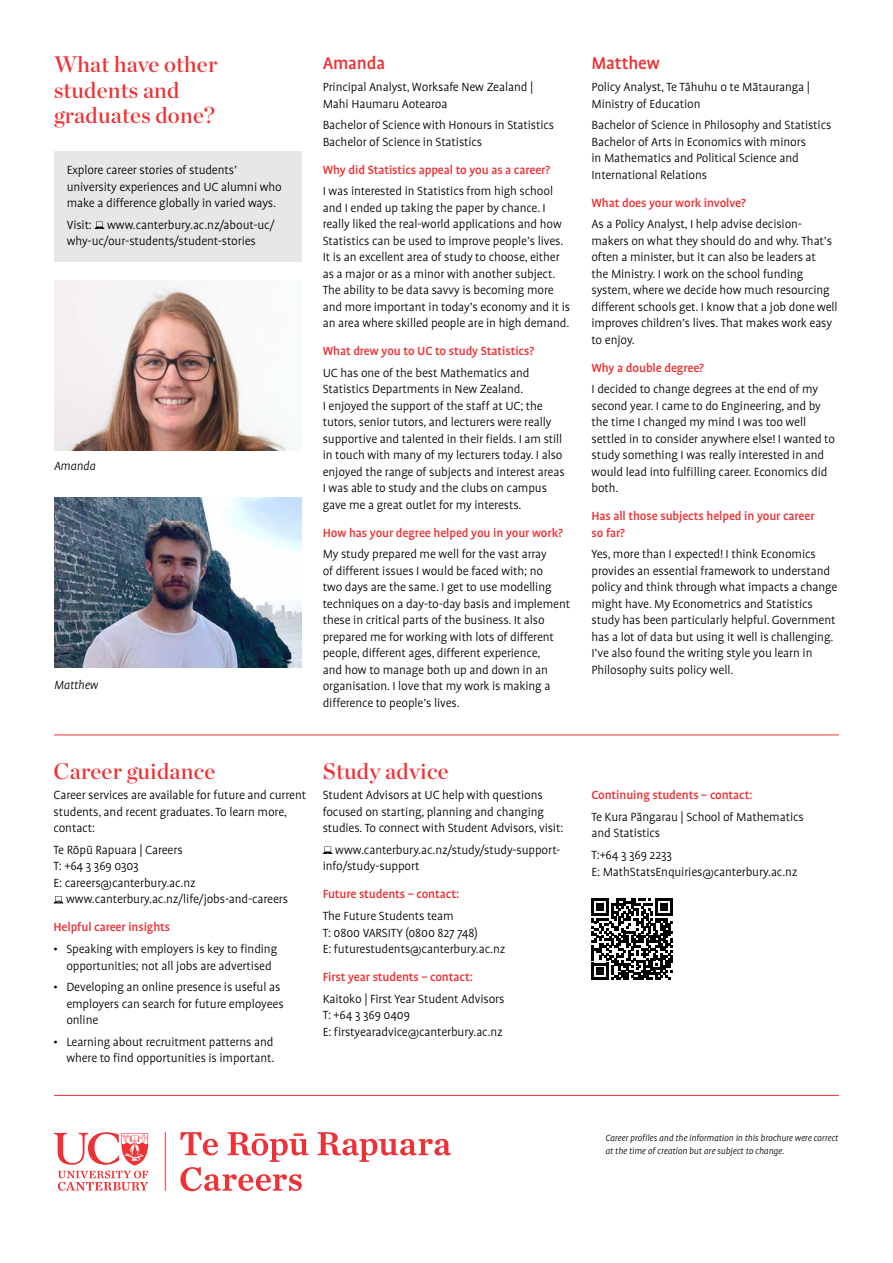
<style>
.page{position:relative;width:893px;height:1263px;background:#fff}
.page>*{position:absolute;margin:0;border:0;box-sizing:border-box;transform-origin:0 0}
.t1{font:22.5px/25.5px "Chronicle Display Semi";letter-spacing:.01em;color:#ee3135}
.t2{font:500 19.5px "Profile Pro";letter-spacing:-.01em;color:#ee3135}
.t3{font:300 13.5px/16.5px "Profile Pro";letter-spacing:-.01em;color:#000}
.t4{font:500 13.5px/16.5px "Profile Pro";letter-spacing:-.01em;color:#ee3135}
.t5{font:italic 300 13.5px "Profile Pro";letter-spacing:-.01em;color:#000}
.t6{font:italic 300 10.2px/12.3px "Profile Pro";letter-spacing:-.01em;color:#000}
</style>
<div class="page">
<svg style="left:180px;top:1132px;width:271px;height:59px"></svg>
<hr style="left:165px;top:1132px;width:1px;height:59px;background:#ee3135">
<svg style="left:54px;top:1132px;width:94px;height:59px"></svg>
<div style="left:54px;top:151px;width:247px;height:110px;background:#e6e7e8"></div>
<svg style="left:95px;top:222px;width:9px;height:7px"></svg>
<hr style="left:54px;top:1095px;width:785px;height:1px;background:#ee3135">
<hr style="left:54px;top:734px;width:785px;height:1px;background:#ee3135">
<svg style="left:54px;top:896px;width:9px;height:7px"></svg>
<svg style="left:323px;top:846px;width:10px;height:8px"></svg>
<svg style="left:592px;top:899px;width:81px;height:81px"></svg>
<img style="left:54px;top:281px;width:236px;height:169px">
<img style="left:54px;top:498px;width:248px;height:170px">
<h1 class="t1" style="left:54px;top:50px;width:165px">What have other students and graduates done?</h1>
<p class="t3" style="left:67px;top:163px;width:217px">Explore career stories of students’ university experiences and UC alumni who make a difference globally in varied ways.</p>
<p class="t3" style="left:67px;top:217px;width:209px">Visit: www.canterbury.ac.nz/about-uc/ why-uc/our-students/student-stories</p>
<p class="t5" style="left:54px;top:459px;width:43px">Amanda</p>
<p class="t5" style="left:54px;top:677px;width:46px">Matthew</p>
<h2 class="t2" style="left:323px;top:52px;width:64px">Amanda</h2>
<p class="t3" style="left:323px;top:79px;width:212px">Principal Analyst, Worksafe New Zealand |<br>Mahi Haumaru Aotearoa</p>
<p class="t3" style="left:323px;top:117px;width:233px">Bachelor of Science with Honours in Statistics<br>Bachelor of Science in Statistics</p>
<p class="t4" style="left:323px;top:162px;width:229px">Why did Statistics appeal to you as a career?</p>
<p class="t3" style="left:323px;top:183px;width:249px">I was interested in Statistics from high school and I ended up taking the paper by chance. I really liked the real-world applications and how Statistics can be used to improve people’s lives.<br>It is an excellent area of study to choose, either as a major or as a minor with another subject.<br>The ability to be data savvy is becoming more and more important in today’s economy and it is an area where skilled people are in high demand.</p>
<p class="t4" style="left:323px;top:343px;width:213px">What drew you to UC to study Statistics?</p>
<p class="t3" style="left:323px;top:365px;width:243px">UC has one of the best Mathematics and Statistics Departments in New Zealand.<br>I enjoyed the support of the staff at UC; the tutors, senior tutors, and lecturers were really supportive and talented in their fields. I am still in touch with many of my lecturers today. I also enjoyed the range of subjects and interest areas I was able to study and the clubs on campus gave me a great outlet for my interests.</p>
<p class="t4" style="left:323px;top:525px;width:242px">How has your degree helped you in your work?</p>
<p class="t3" style="left:323px;top:547px;width:249px">My study prepared me well for the vast array<br>of different issues I would be faced with; no<br>two days are the same. I get to use modelling techniques on a day-to-day basis and implement these in critical parts of the business. It also prepared me for working with lots of different people, different ages, different experience,<br>and how to manage both up and down in an organisation. I love that my work is making a difference to people’s lives.</p>
<h1 class="t1" style="left:54px;top:756px;width:163px">Career guidance</h1>
<p class="t3" style="left:54px;top:787px;width:254px">Career services are available for future and current students, and recent graduates. To learn more, contact:</p>
<p class="t3" style="left:54px;top:842px;width:131px">Te Rōpū Rapuara | Careers</p>
<p class="t3" style="left:54px;top:859px;width:87px">T: +64 3 369 0303</p>
<p class="t3" style="left:54px;top:875px;width:144px">E: careers@canterbury.ac.nz</p>
<p class="t3" style="left:66px;top:892px;width:224px">www.canterbury.ac.nz/life/jobs-and-careers</p>
<p class="t4" style="left:54px;top:919px;width:118px">Helpful career insights</p>
<p class="t3" style="left:54px;top:941px;width:225px;text-align:center">• Speaking with employers is key to finding opportunities; not all jobs are advertised</p>
<p class="t3" style="left:66px;top:979px;width:219px;text-indent:-13px">• Developing an online presence is useful as employers can search for future employees online</p>
<p class="t3" style="left:54px;top:1034px;width:223px;text-align:right">• Learning about recruitment patterns and where to find opportunities is important.</p>
<h1 class="t1" style="left:323px;top:756px;width:127px">Study advice</h1>
<p class="t3" style="left:323px;top:787px;width:242px">Student Advisors at UC help with questions focused on starting, planning and changing studies. To connect with Student Advisors, visit:</p>
<p class="t3" style="left:323px;top:842px;width:239px;text-indent:12px">www.canterbury.ac.nz/study/study-support&shy;info/study-support</p>
<p class="t4" style="left:323px;top:886px;width:138px">Future students – contact:</p>
<p class="t3" style="left:323px;top:908px;width:184px">The Future Students team<br>T: 0800 VARSITY (0800 827 748)<br>E: futurestudents@canterbury.ac.nz</p>
<p class="t4" style="left:323px;top:969px;width:152px">First year students – contact:</p>
<p class="t3" style="left:323px;top:991px;width:183px">Kaitoko | First Year Student Advisors<br>T: +64 3 369 0409<br>E: firstyearadvice@canterbury.ac.nz</p>
<h2 class="t2" style="left:591px;top:52px;width:70px">Matthew</h2>
<p class="t3" style="left:591px;top:79px;width:220px">Policy Analyst, Te Tāhuhu o te Mātauranga |<br>Ministry of Education</p>
<p class="t3" style="left:591px;top:117px;width:241px">Bachelor of Science in Philosophy and Statistics Bachelor of Arts in Economics with minors<br>in Mathematics and Political Science and International Relations</p>
<p class="t4" style="left:591px;top:195px;width:156px">What does your work involve?</p>
<p class="t3" style="left:591px;top:216px;width:248px">As a Policy Analyst, I help advise decision&shy;makers on what they should do and why. That’s often a minister, but it can also be leaders at<br>the Ministry. I work on the school funding system, where we decide how much resourcing different schools get. I know that a job done well improves children’s lives. That makes work easy to enjoy.</p>
<p class="t4" style="left:591px;top:360px;width:114px">Why a double degree?</p>
<p class="t3" style="left:591px;top:381px;width:245px">I decided to change degrees at the end of my second year. I came to do Engineering, and by the time I changed my mind I was too well settled in to consider anywhere else! I wanted to study something I was really interested in and would lead into fulfilling career. Economics did both.</p>
<p class="t4" style="left:591px;top:508px;width:225px">Has all those subjects helped in your career so far?</p>
<p class="t3" style="left:591px;top:547px;width:247px">Yes, more than I expected! I think Economics provides an essential framework to understand policy and think through what impacts a change might have. My Econometrics and Statistics study has been particularly helpful. Government has a lot of data but using it well is challenging.<br>I’ve also found the writing style you learn in Philosophy suits policy well.</p>
<p class="t4" style="left:591px;top:787px;width:163px">Continuing students – contact:</p>
<p class="t3" style="left:591px;top:809px;width:214px">Te Kura Pāngarau | School of Mathematics and Statistics</p>
<p class="t3" style="left:591px;top:847px;width:208px">T:+64 3 369 2233<br>E: MathStatsEnquiries@canterbury.ac.nz</p>
<p class="t6" style="left:605px;top:1132px;width:235px">Career profiles and the information in this brochure were correct at the time of creation but are subject to change.</p>
</div>
